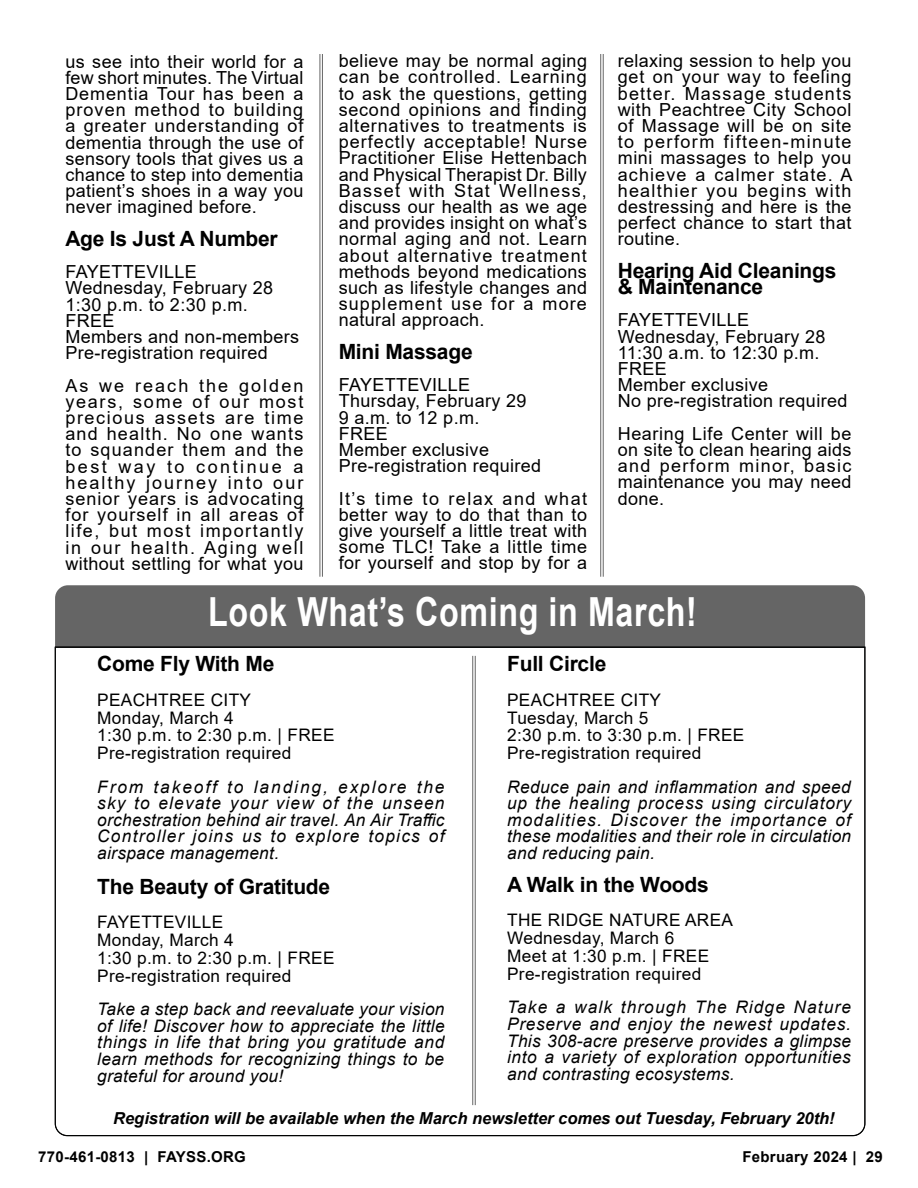
<style>
.page{position:relative;width:918px;height:1188px;background:#fff}
.page>*{position:absolute;margin:0;border:0;box-sizing:border-box;transform-origin:0 0}
.t1{font:700 40.05px "Arial";letter-spacing:.02em;color:#fff;scale:.8 1}
.t2{font:700 21px/16.2px "Arial";letter-spacing:-.01em;color:#000}
.t3{font:18px/16.2px "Arial";letter-spacing:.02em;color:#000;text-align:justify}
.t4{font:italic 17.25px/16.6px "Arial";letter-spacing:.02em;color:#000;text-align:justify}
.t5{font:17.25px/17.9px "Arial";letter-spacing:.02em;color:#000}
.t6{font:italic 700 16.5px "Arial";color:#000}
.t7{font:700 15px "Arial";letter-spacing:.02em;color:#000}
</style>
<div class="page">
<div style="left:55px;top:585px;width:810px;height:62px;background:#656565"></div>
<svg style="left:55px;top:647px;width:810px;height:489px"></svg>
<hr style="left:475px;top:656px;width:1px;height:449px;background:#656565">
<hr style="left:472px;top:656px;width:1px;height:449px;background:#656565">
<hr style="left:322px;top:54px;width:1px;height:523px;background:#656565">
<hr style="left:320px;top:54px;width:1px;height:523px;background:#656565">
<hr style="left:603px;top:54px;width:1px;height:523px;background:#656565">
<hr style="left:600px;top:54px;width:1px;height:523px;background:#656565">
<p class="t3" style="left:65px;top:53px;width:240px">us see into their world for a few short minutes. The Virtual Dementia Tour has been a proven method to building a greater understanding of dementia through the use of sensory tools that gives us a chance to step into dementia patient’s shoes in a way you never imagined before.</p>
<p class="t2" style="left:65px;top:231px;width:214px">Age Is Just A Number</p>
<p class="t3" style="left:65px;top:264px;width:235px;text-align:left">FAYETTEVILLE<br>Wednesday, February 28<br>1:30 p.m. to 2:30 p.m.<br>FREE<br>Members and non-members<br>Pre-registration required</p>
<p class="t3" style="left:65px;top:377px;width:240px">As we reach the golden years, some of our most precious assets are time and health. No one wants to squander them and the best way to continue a healthy journey into our senior years is advocating for yourself in all areas of life, but most importantly in our health. Aging well without settling for what you</p>
<p class="t3" style="left:339px;top:53px;width:250px">believe may be normal aging can be controlled. Learning to ask the questions, getting second opinions and finding alternatives to treatments is perfectly acceptable! Nurse Practitioner Elise Hettenbach and Physical Therapist Dr. Billy Basset with Stat Wellness, discuss our health as we age and provides insight on what’s normal aging and not. Learn about alternative treatment methods beyond medications such as lifestyle changes and supplement use for a more natural approach.</p>
<p class="t2" style="left:339px;top:343px;width:136px">Mini Massage</p>
<p class="t3" style="left:339px;top:377px;width:204px;text-align:left">FAYETTEVILLE<br>Thursday, February 29<br>9 a.m. to 12 p.m.<br>FREE<br>Member exclusive<br>Pre-registration required</p>
<p class="t3" style="left:339px;top:490px;width:250px">It’s time to relax and what better way to do that than to give yourself a little treat with some TLC! Take a little time for yourself and stop by for a</p>
<p class="t3" style="left:618px;top:53px;width:236px">relaxing session to help you get on your way to feeling better. Massage students with Peachtree City School of Massage will be on site to perform fifteen-minute mini massages to help you achieve a calmer state. A healthier you begins with destressing and here is the perfect chance to start that routine.</p>
<p class="t2" style="left:618px;top:262px;width:220px">Hearing Aid Cleanings &amp; Maintenance</p>
<p class="t3" style="left:618px;top:312px;width:231px;text-align:left">FAYETTEVILLE<br>Wednesday, February 28<br>11:30 a.m. to 12:30 p.m.<br>FREE<br>Member exclusive<br>No pre-registration required</p>
<p class="t3" style="left:618px;top:425px;width:235px">Hearing Life Center will be on site to clean hearing aids and perform minor, basic maintenance you may need done.</p>
<h1 class="t1" style="left:208px;top:584px;width:612px">Look What’s Coming in March!</h1>
<p class="t2" style="left:97px;top:656px;width:179px">Come Fly With Me</p>
<p class="t5" style="left:97px;top:691px;width:239px">PEACHTREE CITY<br>Monday, March 4<br>1:30 p.m. to 2:30 p.m. | FREE<br>Pre-registration required</p>
<p class="t4" style="left:97px;top:778px;width:349px">From takeoff to landing, explore the sky to elevate your view of the unseen orchestration behind air travel. An Air Traffic Controller joins us to explore topics of airspace management.</p>
<p class="t2" style="left:97px;top:878px;width:235px">The Beauty of Gratitude</p>
<p class="t5" style="left:97px;top:913px;width:239px">FAYETTEVILLE<br>Monday, March 4<br>1:30 p.m. to 2:30 p.m. | FREE<br>Pre-registration required</p>
<p class="t4" style="left:97px;top:1001px;width:349px">Take a step back and reevaluate your vision of life! Discover how to appreciate the little things in life that bring you gratitude and learn methods for recognizing things to be grateful for around you!</p>
<p class="t2" style="left:507px;top:656px;width:101px">Full Circle</p>
<p class="t5" style="left:507px;top:691px;width:239px">PEACHTREE CITY<br>Tuesday, March 5<br>2:30 p.m. to 3:30 p.m. | FREE<br>Pre-registration required</p>
<p class="t4" style="left:507px;top:778px;width:346px">Reduce pain and inflammation and speed up the healing process using circulatory modalities. Discover the importance of these modalities and their role in circulation and reducing pain.</p>
<p class="t2" style="left:507px;top:877px;width:203px">A Walk in the Woods</p>
<p class="t5" style="left:507px;top:911px;width:227px">THE RIDGE NATURE AREA<br>Wednesday, March 6<br>Meet at 1:30 p.m. | FREE<br>Pre-registration required</p>
<p class="t4" style="left:507px;top:999px;width:346px">Take a walk through The Ridge Nature Preserve and enjoy the newest updates.<br>This 308-acre preserve provides a glimpse into a variety of exploration opportunities and contrasting ecosystems.</p>
<p class="t6" style="left:113px;top:1108px;width:723px">Registration will be available when the March newsletter comes out Tuesday, February 20th!</p>
<p class="t7" style="left:38px;top:1146px;width:209px">770-461-0813 | FAYSS.ORG</p>
<p class="t7" style="left:742px;top:1146px;width:142px">February 2024 | 29</p>
</div>
